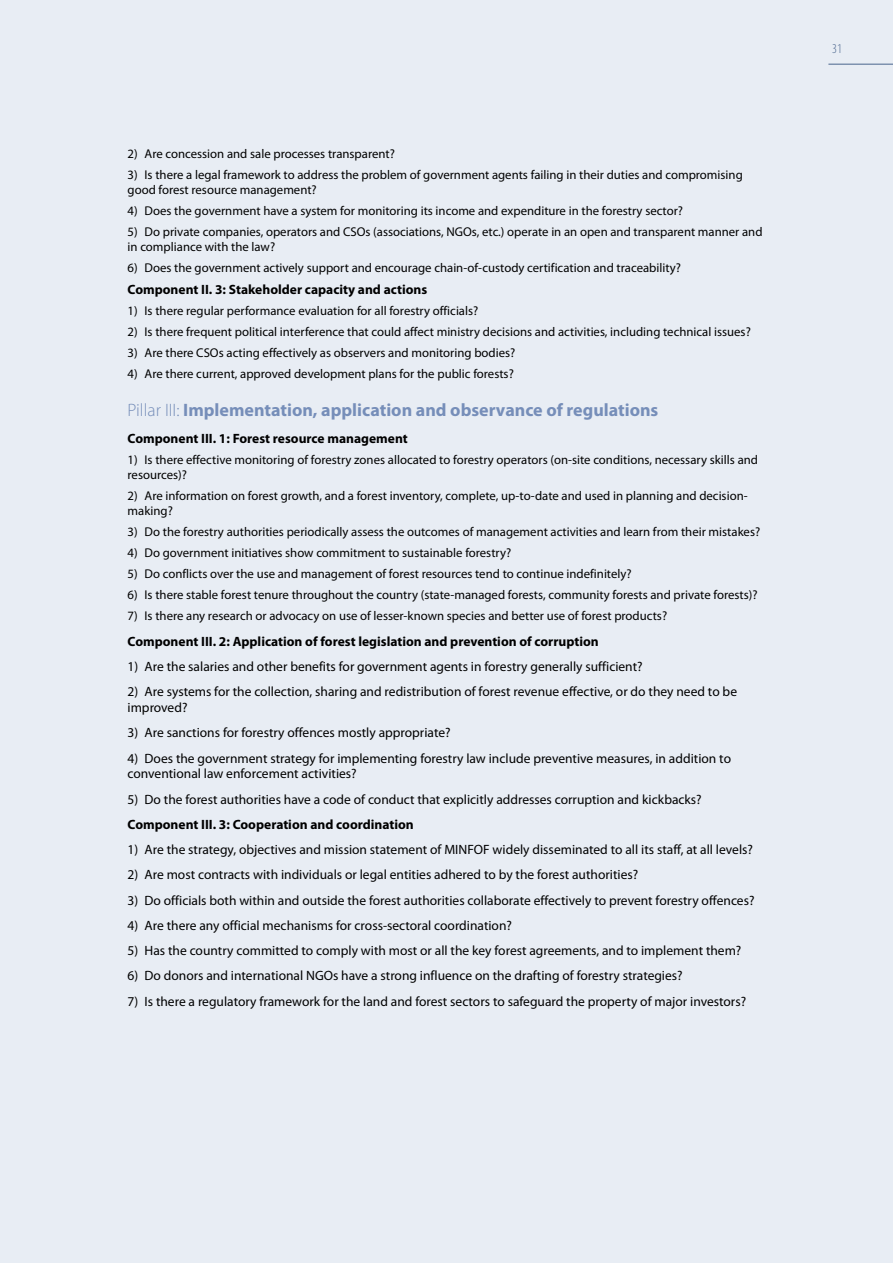
<style>
.page{position:relative;width:893px;height:1263px;background:#e8edf4}
.page>*{position:absolute;margin:0;border:0;box-sizing:border-box;transform-origin:0 0}
.t1{font:700 18px "Myriad Pro";color:#768eb9}
.t2{font:13.5px/15.8px "Myriad Pro";color:#000}
.t3{font:700 13.5px "Myriad Pro";color:#000}
.t4{font:300 condensed 13.5px "Myriad Pro";color:#49648c}
.t5{font:12.75px/15px "Myriad Pro";color:#000}
.s1{font-weight:300}
</style>
<div class="page">
<hr style="left:828px;top:64px;width:65px;height:1px;background:#49648c">
<p class="t5" style="left:128px;top:146px;width:269px">2) Are concession and sale processes transparent?</p>
<p class="t5" style="left:128px;top:167px;width:617px">3) Is there a legal framework to address the problem of government agents failing in their duties and compromising good forest resource management?</p>
<p class="t5" style="left:128px;top:203px;width:557px">4) Does the government have a system for monitoring its income and expenditure in the forestry sector?</p>
<p class="t5" style="left:128px;top:224px;width:636px">5) Do private companies, operators and CSOs (associations, NGOs, etc.) operate in an open and transparent manner and in compliance with the law?</p>
<p class="t5" style="left:128px;top:260px;width:555px">6) Does the government actively support and encourage chain-of-custody certification and traceability?</p>
<p class="t3" style="left:128px;top:281px;width:301px">Component II. 3: Stakeholder capacity and actions</p>
<p class="t5" style="left:128px;top:303px;width:352px">1) Is there regular performance evaluation for all forestry officials?</p>
<p class="t5" style="left:128px;top:324px;width:625px">2) Is there frequent political interference that could affect ministry decisions and activities, including technical issues?</p>
<p class="t5" style="left:128px;top:345px;width:389px">3) Are there CSOs acting effectively as observers and monitoring bodies?</p>
<p class="t5" style="left:128px;top:366px;width:388px">4) Are there current, approved development plans for the public forests?</p>
<h1 class="t1" style="left:128px;top:398px;width:532px"><span class="s1">Pillar III:</span> Implementation, application and observance of regulations</h1>
<p class="t3" style="left:128px;top:429px;width:282px">Component III. 1: Forest resource management</p>
<p class="t5" style="left:128px;top:452px;width:632px">1) Is there effective monitoring of forestry zones allocated to forestry operators (on-site conditions, necessary skills and resources)?</p>
<p class="t5" style="left:128px;top:488px;width:622px">2) Are information on forest growth, and a forest inventory, complete, up-to-date and used in planning and decision&shy;making?</p>
<p class="t5" style="left:128px;top:524px;width:634px">3) Do the forestry authorities periodically assess the outcomes of management activities and learn from their mistakes?</p>
<p class="t5" style="left:128px;top:545px;width:385px">4) Do government initiatives show commitment to sustainable forestry?</p>
<p class="t5" style="left:128px;top:566px;width:506px">5) Do conflicts over the use and management of forest resources tend to continue indefinitely?</p>
<p class="t5" style="left:128px;top:587px;width:631px">6) Is there stable forest tenure throughout the country (state-managed forests, community forests and private forests)?</p>
<p class="t5" style="left:128px;top:608px;width:541px">7) Is there any research or advocacy on use of lesser-known species and better use of forest products?</p>
<p class="t3" style="left:128px;top:632px;width:473px">Component III. 2: Application of forest legislation and prevention of corruption</p>
<p class="t2" style="left:128px;top:658px;width:517px">1) Are the salaries and other benefits for government agents in forestry generally sufficient?</p>
<p class="t2" style="left:128px;top:684px;width:611px">2) Are systems for the collection, sharing and redistribution of forest revenue effective, or do they need to be improved?</p>
<p class="t2" style="left:128px;top:725px;width:325px">3) Are sanctions for forestry offences mostly appropriate?</p>
<p class="t2" style="left:128px;top:750px;width:605px">4) Does the government strategy for implementing forestry law include preventive measures, in addition to conventional law enforcement activities?</p>
<p class="t2" style="left:128px;top:791px;width:576px">5) Do the forest authorities have a code of conduct that explicitly addresses corruption and kickbacks?</p>
<p class="t3" style="left:128px;top:815px;width:288px">Component III. 3: Cooperation and coordination</p>
<p class="t2" style="left:128px;top:841px;width:627px">1) Are the strategy, objectives and mission statement of MINFOF widely disseminated to all its staff, at all levels?</p>
<p class="t2" style="left:128px;top:867px;width:512px">2) Are most contracts with individuals or legal entities adhered to by the forest authorities?</p>
<p class="t2" style="left:128px;top:892px;width:628px">3) Do officials both within and outside the forest authorities collaborate effectively to prevent forestry offences?</p>
<p class="t2" style="left:128px;top:917px;width:386px">4) Are there any official mechanisms for cross-sectoral coordination?</p>
<p class="t2" style="left:128px;top:942px;width:615px">5) Has the country committed to comply with most or all the key forest agreements, and to implement them?</p>
<p class="t2" style="left:128px;top:968px;width:557px">6) Do donors and international NGOs have a strong influence on the drafting of forestry strategies?</p>
<p class="t2" style="left:128px;top:993px;width:620px">7) Is there a regulatory framework for the land and forest sectors to safeguard the property of major investors?</p>
<p class="t4" style="left:832px;top:40px;width:11px">31</p>
</div>
